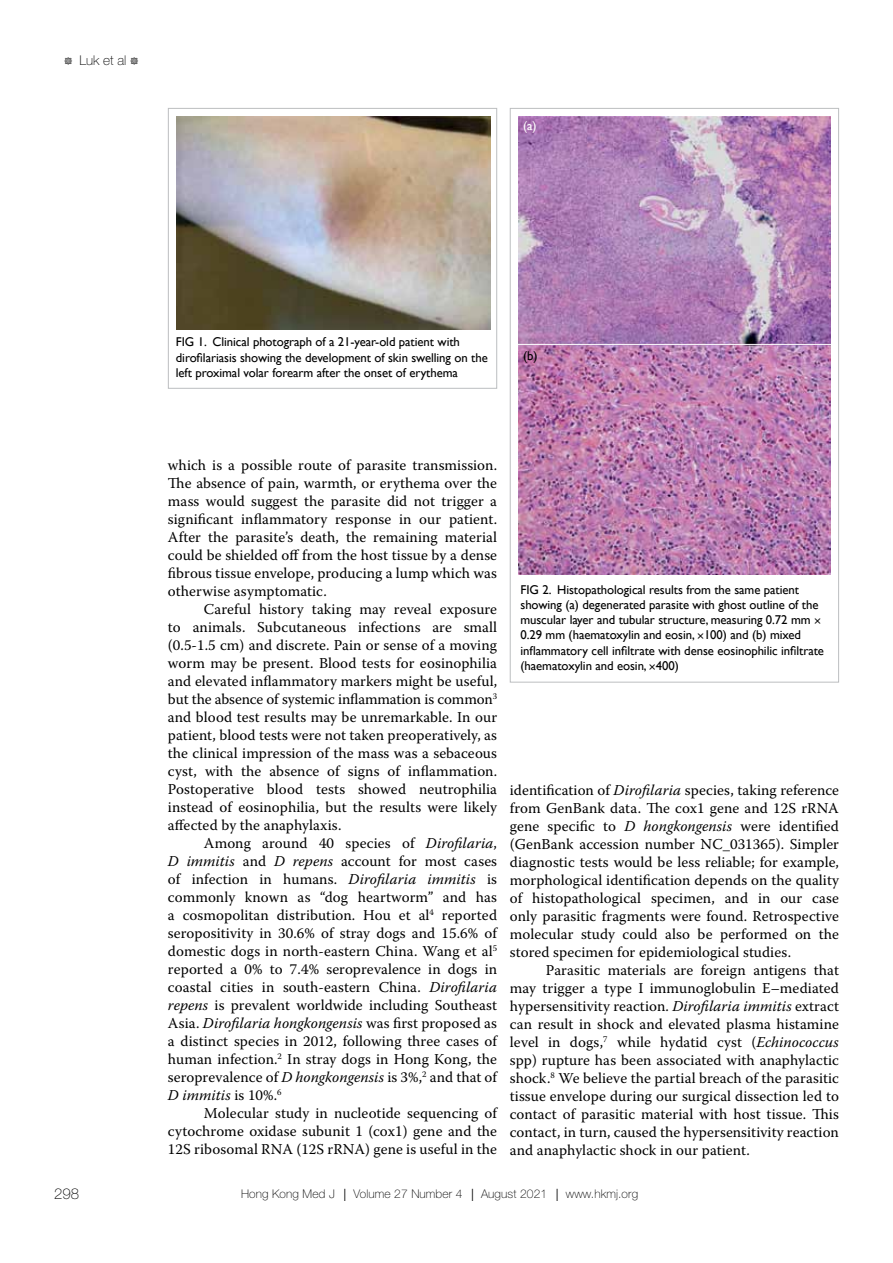
<style>
.page{position:relative;width:893px;height:1263px;background:#fff}
.page>*{position:absolute;margin:0;border:0;box-sizing:border-box;transform-origin:0 0}
.t1{font:15px/18px "Warnock Pro";letter-spacing:.005em;color:#000;text-align:justify}
.t2{font:100 15px "Helvetica Neue";color:#000}
.t3{font:100 13.5px "Helvetica Neue";color:#000}
.t4{font:12.75px/15.3px "Gill Sans";letter-spacing:-.005em;color:#000}
.t5{font:12.75px "Gill Sans";color:#fff}
.t6{font:100 12px "Helvetica Neue";letter-spacing:.01em;color:#000}
.s1{font-family:"Type Embellishments One Let Plain";font-weight:400;font-size:12px}
.s2{font-style:italic}
</style>
<div class="page">
<img style="left:518px;top:117px;width:312px;height:457px">
<hr style="left:517px;top:344px;width:317px;height:1px;background:#fff">
<div style="left:168px;top:108px;width:329px;height:281px;border:1px solid #bcbec0"></div>
<img style="left:176px;top:117px;width:314px;height:212px">
<p class="t3" style="left:64px;top:53px;width:77px"><span class="s1">#</span> Luk et al <span class="s1">#</span></p>
<p class="t5" style="left:523px;top:119px;width:15px">(a)</p>
<p class="t4" style="left:176px;top:334px;width:313px">FIG 1. Clinical photograph of a 21-year-old patient with dirofilariasis showing the development of skin swelling on the left proximal volar forearm after the onset of erythema</p>
<p class="t4" style="left:523px;top:348px;width:16px">(b)</p>
<p class="t1" style="left:168px;top:456px;width:331px">which is a possible route of parasite transmission.<br>The absence of pain, warmth, or erythema over the mass would suggest the parasite did not trigger a significant inflammatory response in our patient.<br>After the parasite’s death, the remaining material could be shielded off from the host tissue by a dense fibrous tissue envelope, producing a lump which was otherwise asymptomatic.</p>
<p class="t1" style="left:168px;top:600px;width:331px;text-indent:36px">Careful history taking may reveal exposure to animals. Subcutaneous infections are small (0.5-1.5 cm) and discrete. Pain or sense of a moving worm may be present. Blood tests for eosinophilia and elevated inflammatory markers might be useful, but the absence of systemic inflammation is common<sup>3 </sup>and blood test results may be unremarkable. In our patient, blood tests were not taken preoperatively, as the clinical impression of the mass was a sebaceous cyst, with the absence of signs of inflammation.<br>Postoperative blood tests showed neutrophilia instead of eosinophilia, but the results were likely affected by the anaphylaxis.</p>
<p class="t1" style="left:168px;top:834px;width:331px;text-indent:36px">Among around 40 species of <span class="s2">Dirofilaria</span>, <span class="s2">D immitis</span> and <span class="s2">D repens</span> account for most cases of infection in humans. <span class="s2">Dirofilaria immitis</span> is commonly known as “dog heartworm” and has a cosmopolitan distribution. Hou et al<sup>4</sup> reported seropositivity in 30.6% of stray dogs and 15.6% of domestic dogs in north-eastern China. Wang et al<sup>5 </sup>reported a 0% to 7.4% seroprevalence in dogs in coastal cities in south-eastern China. <span class="s2">Dirofilaria repens</span> is prevalent worldwide including Southeast Asia. <span class="s2">Dirofilaria hongkongensis</span> was first proposed as a distinct species in 2012, following three cases of human infection.<sup>2</sup> In stray dogs in Hong Kong, the seroprevalence of <span class="s2">D hongkongensis</span> is 3%,<sup>2</sup> and that of <span class="s2">D immitis</span> is 10%.<sup>6</sup></p>
<p class="t1" style="left:168px;top:1104px;width:331px;text-indent:36px">Molecular study in nucleotide sequencing of cytochrome oxidase subunit 1 (cox1) gene and the 12S ribosomal RNA (12S rRNA) gene is useful in the</p>
<p class="t4" style="left:520px;top:581px;width:305px">FIG 2. Histopathological results from the same patient showing (a) degenerated parasite with ghost outline of the muscular layer and tubular structure, measuring 0.72 mm 0.29 mm (haematoxylin and eosin, 100) and (b) mixed inflammatory cell infiltrate with dense eosinophilic infiltrate (haematoxylin and eosin, 400)</p>
<p class="t1" style="left:510px;top:780px;width:331px">identification of <span class="s2">Dirofilaria</span> species, taking reference from GenBank data. The cox1 gene and 12S rRNA gene specific to <span class="s2">D hongkongensis</span> were identified (GenBank accession number NC_031365). Simpler diagnostic tests would be less reliable; for example, morphological identification depends on the quality of histopathological specimen, and in our case only parasitic fragments were found. Retrospective molecular study could also be performed on the stored specimen for epidemiological studies.</p>
<p class="t1" style="left:510px;top:960px;width:331px;text-indent:36px">Parasitic materials are foreign antigens that may trigger a type I immunoglobulin E–mediated hypersensitivity reaction. <span class="s2">Dirofilaria immitis</span> extract can result in shock and elevated plasma histamine level in dogs,<sup>7</sup> while hydatid cyst (<span class="s2">Echinococcus </span>spp) rupture has been associated with anaphylactic shock.<sup>8</sup> We believe the partial breach of the parasitic tissue envelope during our surgical dissection led to contact of parasitic material with host tissue. This contact, in turn, caused the hypersensitivity reaction and anaphylactic shock in our patient.</p>
<p class="t2" style="left:54px;top:1186px;width:27px">298</p>
<p class="t6" style="left:241px;top:1187px;width:398px">Hong Kong Med J ⎥ Volume 27 Number 4 ⎥ August 2021 ⎥ www.hkmj.org</p>
</div>
